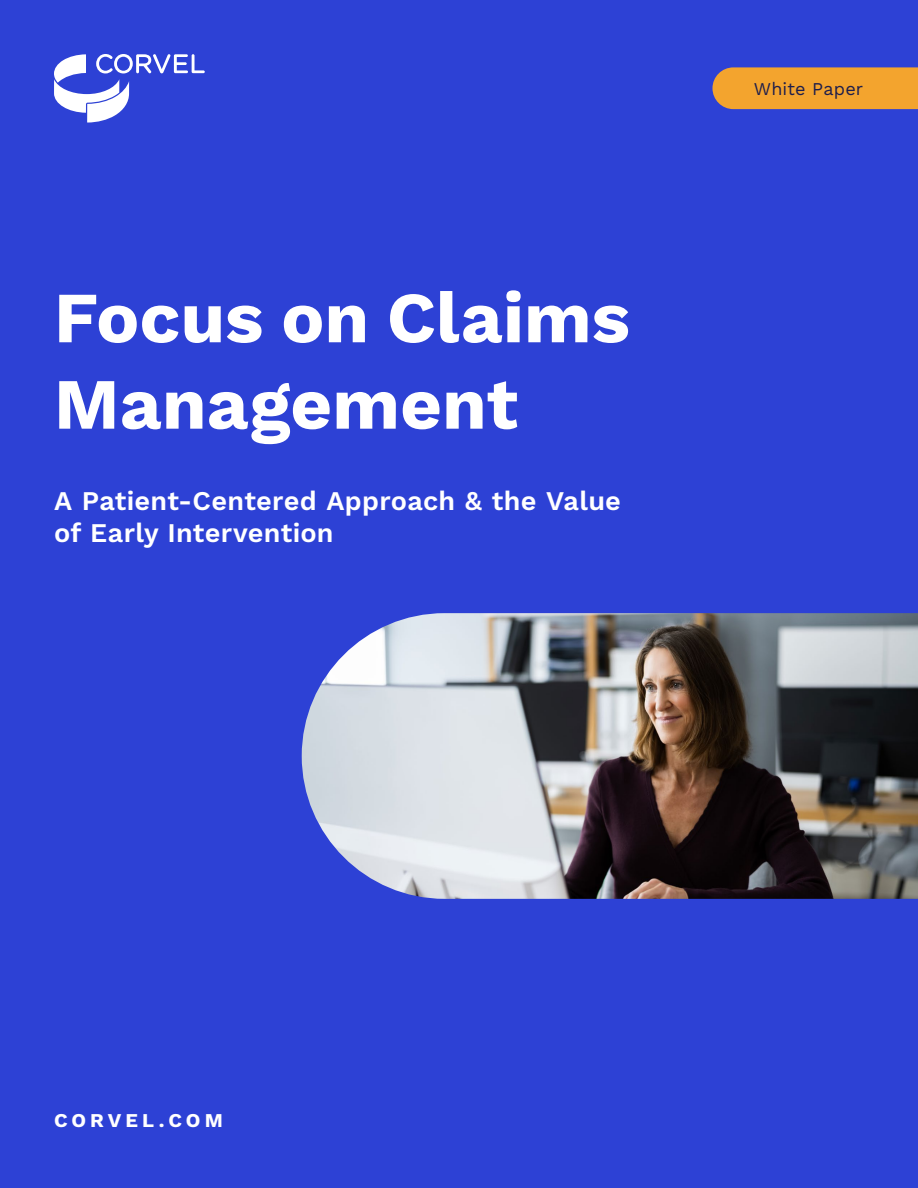
<style>
.page{position:relative;width:918px;height:1188px;background:#2d41d5}
.page>*{position:absolute;margin:0;border:0;box-sizing:border-box;transform-origin:0 0}
.t1{font:700 72px/86.4px "Work Sans";color:#fff}
.t2{font:600 27px/32.4px "Work Sans";letter-spacing:.01em;color:#fff}
.t3{font:700 19.5px "Work Sans";letter-spacing:.205em;color:#fff}
.t4{font:18px "Work Sans";letter-spacing:.01em;color:#1d1e4c}
</style>
<div class="page">
<svg style="left:54px;top:54px;width:151px;height:69px"></svg>
<div style="left:712px;top:67px;width:206px;height:42px;background:#f3a42e"></div>
<img style="left:302px;top:613px;width:616px;height:286px">
<h1 class="t1" style="left:54px;top:278px;width:578px">Focus on Claims<br>Management</h1>
<p class="t2" style="left:54px;top:485px;width:569px">A Patient-Centered Approach &amp; the Value of Early Intervention</p>
<p class="t4" style="left:754px;top:78px;width:111px">White Paper</p>
<p class="t3" style="left:54px;top:1109px;width:170px">CORVEL.COM</p>
</div>
